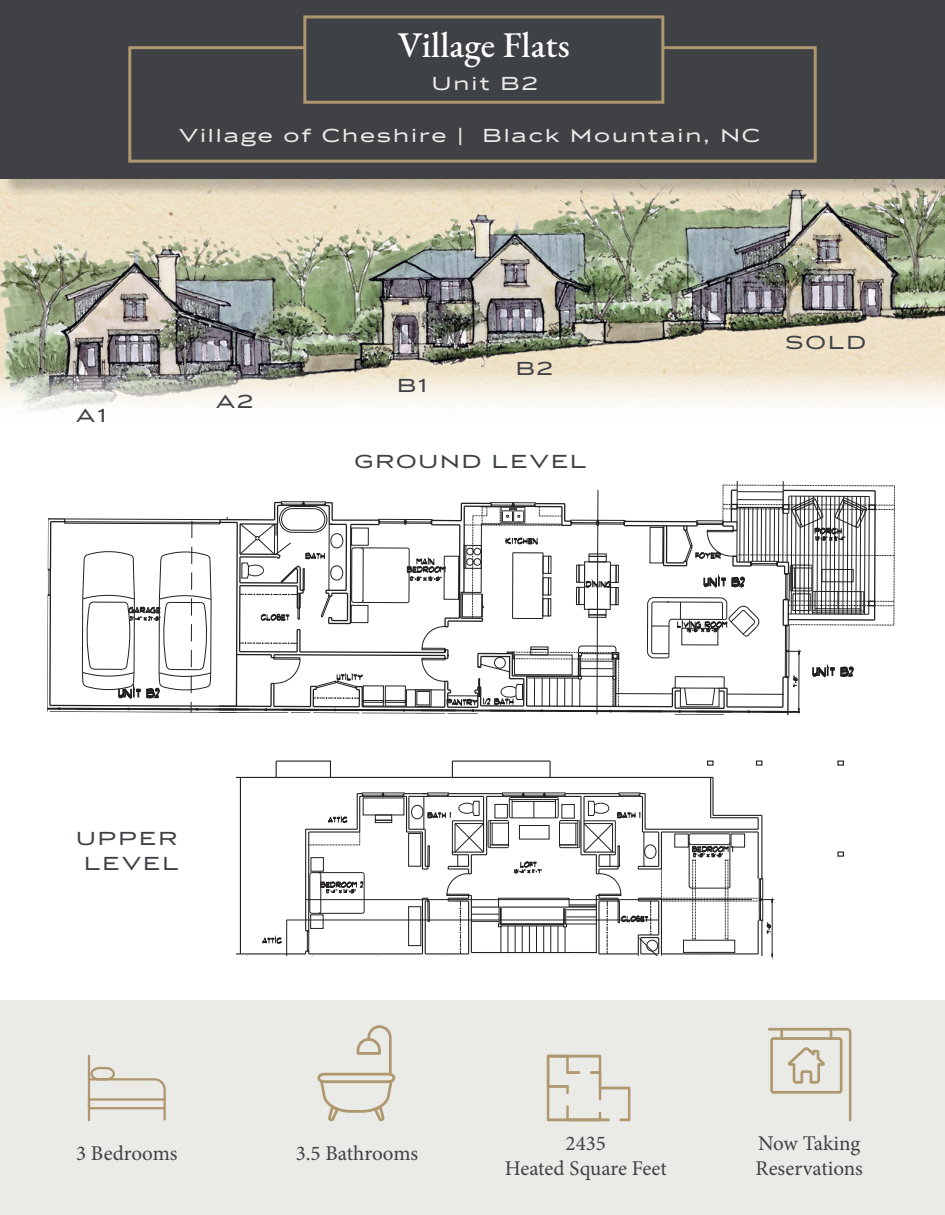
<style>
.page{position:relative;width:945px;height:1215px;background:#fff}
.page>*{position:absolute;margin:0;border:0;box-sizing:border-box;transform-origin:0 0}
.t1{font:500 36px "EB Garamond";color:#fff}
.t2{font:21px "Minion Pro";color:#3e4145}
.t3{font:21px "Luxury Gold";letter-spacing:.125em;color:#eaeae6}
.t4{font:21px "Luxury Gold";letter-spacing:.125em;color:#3e4145}
</style>
<div class="page">
<img style="left:0;top:178px;width:945px;height:234px">
<div style="left:0;top:1001px;width:945px;height:214px;background:#eaeae6"></div>
<svg style="left:317px;top:1025px;width:78px;height:96px"></svg>
<svg style="left:547px;top:1055px;width:83px;height:66px"></svg>
<svg style="left:768px;top:1028px;width:83px;height:93px"></svg>
<hr style="left:88px;top:1055px;width:2px;height:66px;background:#af976f">
<svg style="left:90px;top:1067px;width:76px;height:54px"></svg>
<div style="left:2px;top:2px;width:943px;height:195px;background:#231f20;opacity:.25"></div>
<div style="left:0;top:0;width:945px;height:178px;background:#3f4145"></div>
<svg style="left:47px;top:480px;width:848px;height:236px"></svg>
<hr style="left:286px;top:920px;width:1px;height:36px;background:#231f20">
<svg style="left:275px;top:760px;width:57px;height:17px"></svg>
<hr style="left:237px;top:777px;width:39px;height:1px;background:#231f20">
<hr style="left:237px;top:953px;width:69px;height:1px;background:#231f20">
<hr style="left:237px;top:956px;width:525px;height:1px;background:#231f20">
<svg style="left:452px;top:762px;width:1px;height:15px"></svg>
<svg style="left:550px;top:761px;width:1px;height:16px"></svg>
<hr style="left:452px;top:761px;width:98px;height:1px;background:#231f20">
<hr style="left:550px;top:777px;width:163px;height:1px;background:#231f20">
<hr style="left:276px;top:777px;width:274px;height:1px;background:#231f20">
<hr style="left:287px;top:920px;width:372px;height:1px;background:#231f20">
<svg style="left:262px;top:935px;width:20px;height:9px"></svg>
<hr style="left:712px;top:777px;width:2px;height:38px;background:#231f20">
<hr style="left:710px;top:777px;width:1px;height:41px;background:#231f20">
<svg style="left:837px;top:852px;width:7px;height:5px"></svg>
<svg style="left:837px;top:761px;width:7px;height:5px"></svg>
<svg style="left:707px;top:761px;width:7px;height:5px"></svg>
<svg style="left:756px;top:761px;width:6px;height:5px"></svg>
<hr style="left:785px;top:956px;width:33px;height:1px;background:#231f20">
<svg style="left:305px;top:793px;width:469px;height:164px"></svg>
<div style="left:495px;top:804px;width:13px;height:14px;border:1px solid #231f20"></div>
<div style="left:498px;top:898px;width:72px;height:10px;border:1px solid #231f20"></div>
<hr style="left:240px;top:777px;width:1px;height:177px;background:#231f20">
<div style="left:36px;top:465px;width:228px;height:52px;background:#fff"></div>
<div style="left:800px;top:690px;width:130px;height:51px;background:#fff"></div>
<div style="left:128px;top:46px;width:689px;height:117px;border:3px solid #af976f"></div>
<div style="left:303px;top:15px;width:361px;height:89px;background:#3e4145;border:3px solid #af976f"></div>
<p class="t1" style="left:398px;top:21px;width:173px">Village Flats</p>
<p class="t3" style="left:432px;top:72px;width:107px">Unit B2</p>
<p class="t3" style="left:179px;top:125px;width:582px">Village of Cheshire | Black Mountain, NC</p>
<p class="t4" style="left:76px;top:404px;width:32px">A1</p>
<p class="t4" style="left:216px;top:391px;width:39px">A2</p>
<p class="t4" style="left:397px;top:374px;width:31px">B1</p>
<p class="t4" style="left:516px;top:357px;width:38px">B2</p>
<p class="t4" style="left:355px;top:450px;width:233px">GROUND LEVEL</p>
<p class="t4" style="left:786px;top:331px;width:81px">SOLD</p>
<p class="t4" style="left:77px;top:827px;width:102px">UPPER</p>
<p class="t4" style="left:84px;top:852px;width:96px">LEVEL</p>
<p class="t2" style="left:76px;top:1139px;width:103px">3 Bedrooms</p>
<p class="t2" style="left:296px;top:1139px;width:124px">3.5 Bathrooms</p>
<p class="t2" style="left:566px;top:1129px;width:42px">2435</p>
<p class="t2" style="left:505px;top:1154px;width:163px">Heated Square Feet</p>
<p class="t2" style="left:758px;top:1129px;width:104px">Now Taking</p>
<p class="t2" style="left:756px;top:1154px;width:109px">Reservations</p>
</div>
